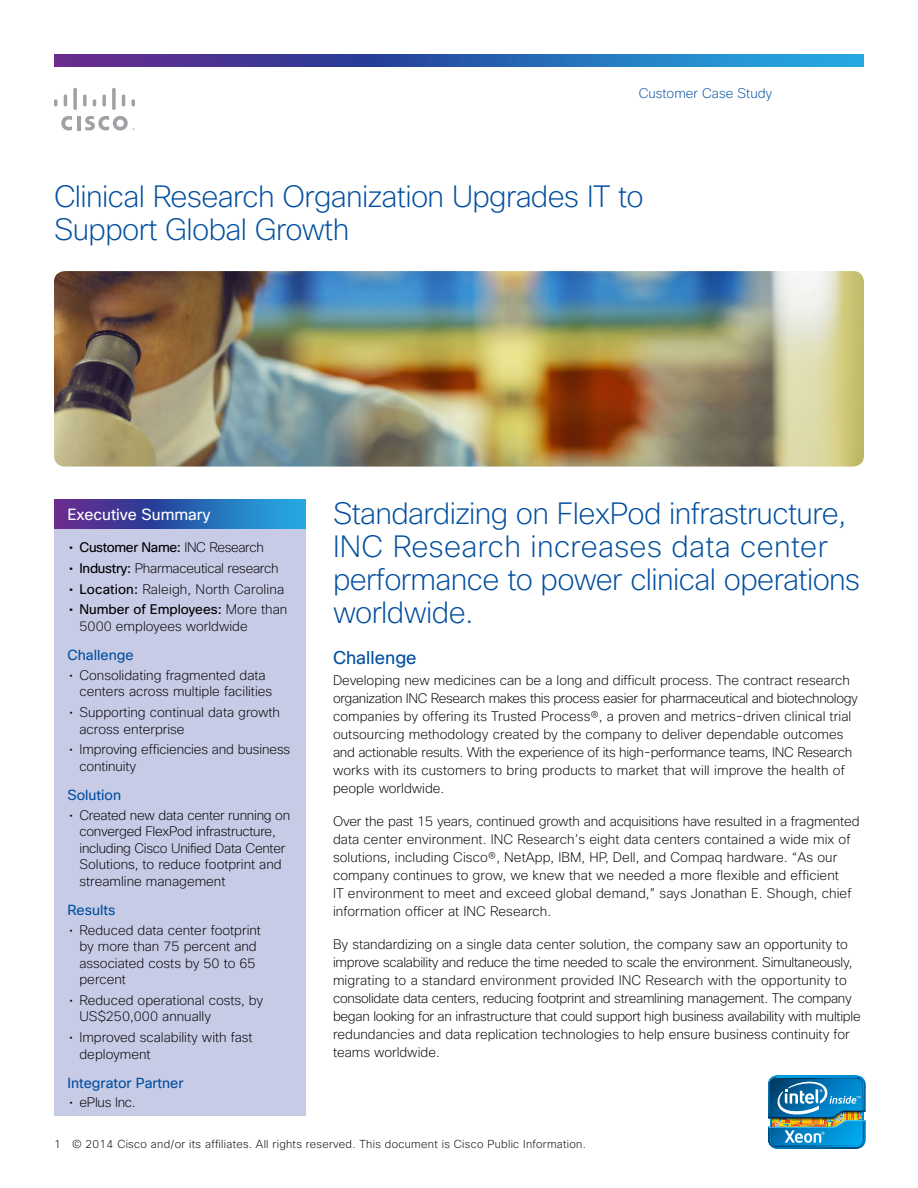
<style>
.page{position:relative;width:918px;height:1188px;background:#fff}
.page>*{position:absolute;margin:0;border:0;box-sizing:border-box;transform-origin:0 0}
.t1{font:200 30px/33px "Cisco Sans";letter-spacing:-.02em;color:#024f9f}
.t2{font:18px "Cisco Sans";color:#024f9f}
.t3{font:15.75px "Cisco Sans";color:#fff}
.t4{font:14.25px "Cisco Sans";color:#024f9f}
.t5{font:200 13.5px/18px "Cisco Sans";color:#000}
.t6{font:200 13.5px/18px "Cisco Sans";letter-spacing:-.02em;color:#000}
.t7{font:13.5px "Cisco Sans";letter-spacing:-.025em;color:#000}
.t8{font:200 13.5px "Cisco Sans";color:#024f9f}
.t9{font:200 11.25px "Cisco Sans";letter-spacing:.025em;color:#000}
.s1{font-weight:200}
.s2{font-weight:400}
</style>
<div class="page">
<svg style="left:54px;top:54px;width:810px;height:12px;background:#345eae"></svg>
<hr style="left:77px;top:116px;width:3px;height:14px;background:#9fa1a4">
<svg style="left:61px;top:116px;width:11px;height:14px"></svg>
<svg style="left:54px;top:99px;width:4px;height:7px"></svg>
<svg style="left:64px;top:94px;width:3px;height:12px"></svg>
<svg style="left:73px;top:88px;width:4px;height:22px"></svg>
<svg style="left:83px;top:94px;width:4px;height:12px"></svg>
<svg style="left:93px;top:99px;width:3px;height:7px"></svg>
<svg style="left:102px;top:94px;width:4px;height:12px"></svg>
<svg style="left:112px;top:88px;width:4px;height:22px"></svg>
<svg style="left:122px;top:94px;width:3px;height:12px"></svg>
<svg style="left:131px;top:99px;width:4px;height:7px"></svg>
<svg style="left:85px;top:116px;width:50px;height:14px"></svg>
<div style="left:54px;top:528px;width:252px;height:588px;background:#c7cbe6"></div>
<svg style="left:54px;top:499px;width:252px;height:30px;background:#345eae"></svg>
<img style="left:768px;top:1076px;width:98px;height:73px">
<img style="left:54px;top:271px;width:810px;height:196px">
<p class="t8" style="left:639px;top:85px;width:135px">Customer Case Study</p>
<h1 class="t1" style="left:54px;top:180px;width:591px">Clinical Research Organization Upgrades IT to<br>Support Global Growth</h1>
<p class="t3" style="left:68px;top:505px;width:145px">Executive Summary</p>
<p class="t7" style="left:69px;top:539px;width:196px">• Customer Name: <span class="s1">INC Research</span></p>
<p class="t6" style="left:69px;top:559px;width:211px"><span class="s2">• Industry:</span> Pharmaceutical research</p>
<p class="t5" style="left:69px;top:580px;width:217px"><span class="s2">• Location:</span> Raleigh, North Carolina</p>
<p class="t5" style="left:80px;top:601px;width:209px;line-height:16.5px;text-indent:-11px"><span class="s2">• Number of Employees:</span> More than<br>5000 employees worldwide</p>
<p class="t4" style="left:68px;top:646px;width:68px">Challenge</p>
<p class="t5" style="left:80px;top:667px;width:194px;line-height:16.5px;text-indent:-11px">• Consolidating fragmented data centers across multiple facilities</p>
<p class="t5" style="left:80px;top:704px;width:202px;line-height:16.5px;text-indent:-11px">• Supporting continual data growth across enterprise</p>
<p class="t5" style="left:80px;top:741px;width:212px;line-height:16.5px;text-indent:-11px">• Improving efficiencies and business continuity</p>
<p class="t4" style="left:68px;top:786px;width:55px">Solution</p>
<p class="t6" style="left:80px;top:807px;width:212px;line-height:16.5px;text-indent:-11px">• Created new data center running on converged FlexPod infrastructure, including Cisco Unified Data Center Solutions, to reduce footprint and streamline management</p>
<p class="t4" style="left:68px;top:901px;width:49px">Results</p>
<p class="t5" style="left:80px;top:921px;width:183px;line-height:16.5px;text-indent:-11px">• Reduced data center footprint by more than 75 percent and associated costs by 50 to 65 percent</p>
<p class="t5" style="left:80px;top:992px;width:185px;line-height:16.5px;text-indent:-11px">• Reduced operational costs, by<br>US$250,000 annually</p>
<p class="t5" style="left:80px;top:1029px;width:175px;line-height:16.5px;text-indent:-11px">• Improved scalability with fast deployment</p>
<p class="t4" style="left:68px;top:1074px;width:118px">Integrator Partner</p>
<p class="t6" style="left:69px;top:1094px;width:68px">• ePlus Inc.</p>
<h1 class="t1" style="left:333px;top:497px;width:529px">Standardizing on FlexPod infrastructure, INC Research increases data center performance to power clinical operations worldwide.</h1>
<h2 class="t2" style="left:333px;top:646px;width:85px">Challenge</h2>
<p class="t5" style="left:333px;top:671px;width:527px">Developing new medicines can be a long and difficult process. The contract research organization INC Research makes this process easier for pharmaceutical and biotechnology companies by offering its Trusted Process®, a proven and metrics-driven clinical trial outsourcing methodology created by the company to deliver dependable outcomes and actionable results. With the experience of its high-performance teams, INC Research works with its customers to bring products to market that will improve the health of people worldwide.</p>
<p class="t5" style="left:333px;top:812px;width:528px">Over the past 15 years, continued growth and acquisitions have resulted in a fragmented data center environment. INC Research’s eight data centers contained a wide mix of solutions, including Cisco®, NetApp, IBM, HP, Dell, and Compaq hardware. “As our company continues to grow, we knew that we needed a more flexible and efficient<br>IT environment to meet and exceed global demand,” says Jonathan E. Shough, chief information officer at INC Research.</p>
<p class="t6" style="left:333px;top:935px;width:529px">By standardizing on a single data center solution, the company saw an opportunity to improve scalability and reduce the time needed to scale the environment. Simultaneously, migrating to a standard environment provided INC Research with the opportunity to consolidate data centers, reducing footprint and streamlining management. The company began looking for an infrastructure that could support high business availability with multiple redundancies and data replication technologies to help ensure business continuity for teams worldwide.</p>
<p class="t9" style="left:54px;top:1136px;width:533px">1 © 2014 Cisco and/or its affiliates. All rights reserved. This document is Cisco Public Information.</p>
</div>
